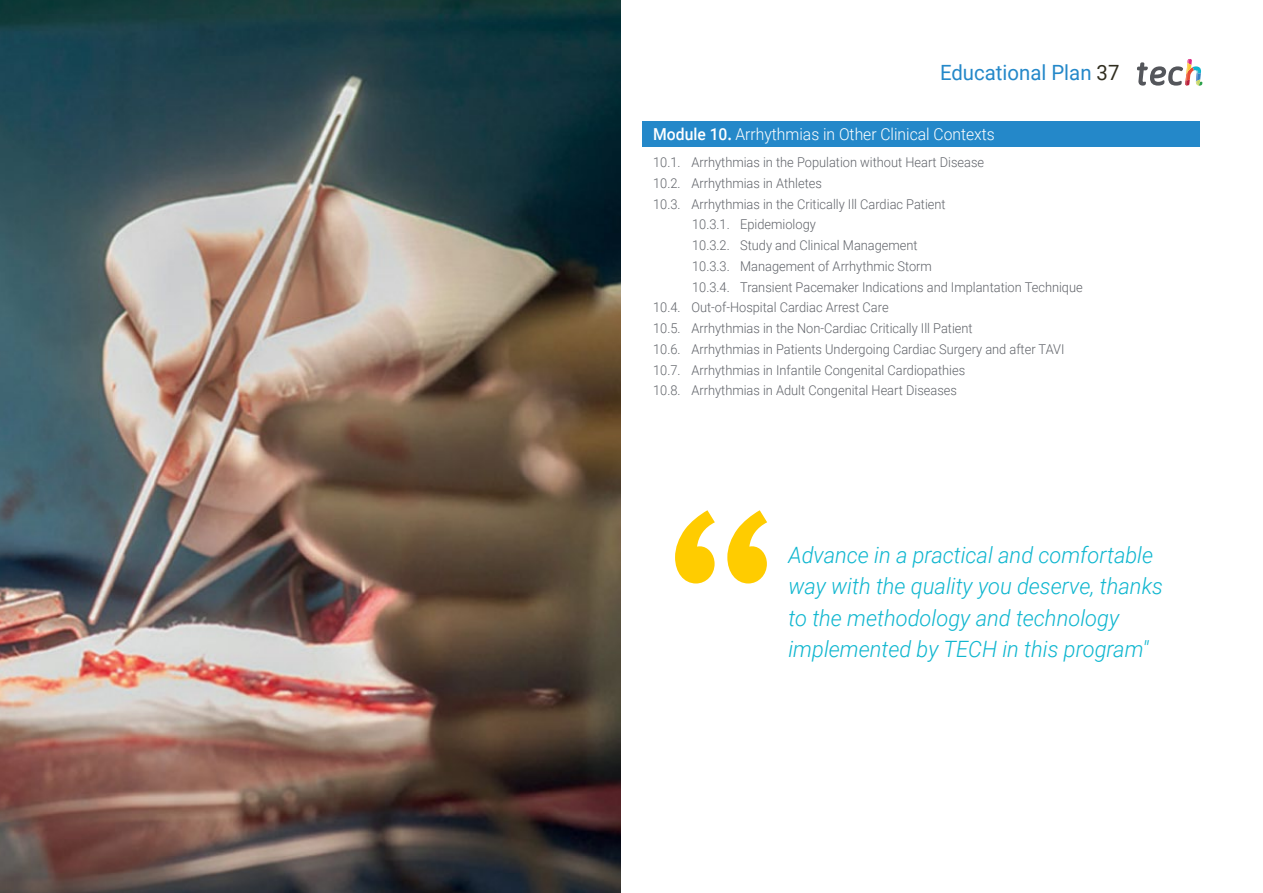
<style>
.page{position:relative;width:1263px;height:893px;background:#fff}
.page>*{position:absolute;margin:0;border:0;box-sizing:border-box;transform-origin:0 0}
.t1{font:italic 300 22.5px/31.5px "Roboto";color:#0fb6cf}
.t2{font:21px "Roboto";color:#2488c9}
.t3{font:300 16.5px "Roboto";color:#fff;scale:.95 1}
.t4{font:300 13.5px "Roboto";color:#61646a;scale:.95 1}
.s1{color:#312e20}
.s2{font-weight:500}
.s3{font-family:"Meta Pro";font-weight:500}
</style>
<div class="page">
<svg style="left:1137px;top:59px;width:65px;height:27px"></svg>
<img style="left:0;top:0;width:621px;height:893px">
<svg style="left:675px;top:510px;width:92px;height:73px"></svg>
<div style="left:642px;top:121px;width:557px;height:25px;background:#2488c9"></div>
<h2 class="t2" style="left:940px;top:57px;width:181px">Educational Plan <span class="s1">37</span></h2>
<p class="t3" style="left:653px;top:123px;width:361px"><span class="s2">Module 10</span><span class="s3">.</span> Arrhythmias in Other Clinical Contexts</p>
<p class="t4" style="left:653px;top:153px;width:350px">10.1. Arrhythmias in the Population without Heart Disease</p>
<p class="t4" style="left:653px;top:174px;width:179px">10.2. Arrhythmias in Athletes</p>
<p class="t4" style="left:653px;top:194px;width:309px">10.3. Arrhythmias in the Critically Ill Cardiac Patient</p>
<p class="t4" style="left:692px;top:215px;width:132px">10.3.1. Epidemiology</p>
<p class="t4" style="left:692px;top:236px;width:239px">10.3.2. Study and Clinical Management</p>
<p class="t4" style="left:692px;top:257px;width:254px">10.3.3. Management of Arrhythmic Storm</p>
<p class="t4" style="left:692px;top:277px;width:413px">10.3.4. Transient Pacemaker Indications and Implantation Technique</p>
<p class="t4" style="left:653px;top:298px;width:249px">10.4. Out-of-Hospital Cardiac Arrest Care</p>
<p class="t4" style="left:653px;top:319px;width:338px">10.5. Arrhythmias in the Non-Cardiac Critically Ill Patient</p>
<p class="t4" style="left:653px;top:340px;width:434px">10.6. Arrhythmias in Patients Undergoing Cardiac Surgery and after TAVI</p>
<p class="t4" style="left:653px;top:360px;width:330px">10.7. Arrhythmias in Infantile Congenital Cardiopathies</p>
<p class="t4" style="left:653px;top:381px;width:321px">10.8. Arrhythmias in Adult Congenital Heart Diseases</p>
<h1 class="t1" style="left:788px;top:538px;width:376px">Advance in a practical and comfortable way with the quality you deserve, thanks to the methodology and technology implemented by TECH in this program"</h1>
</div>
